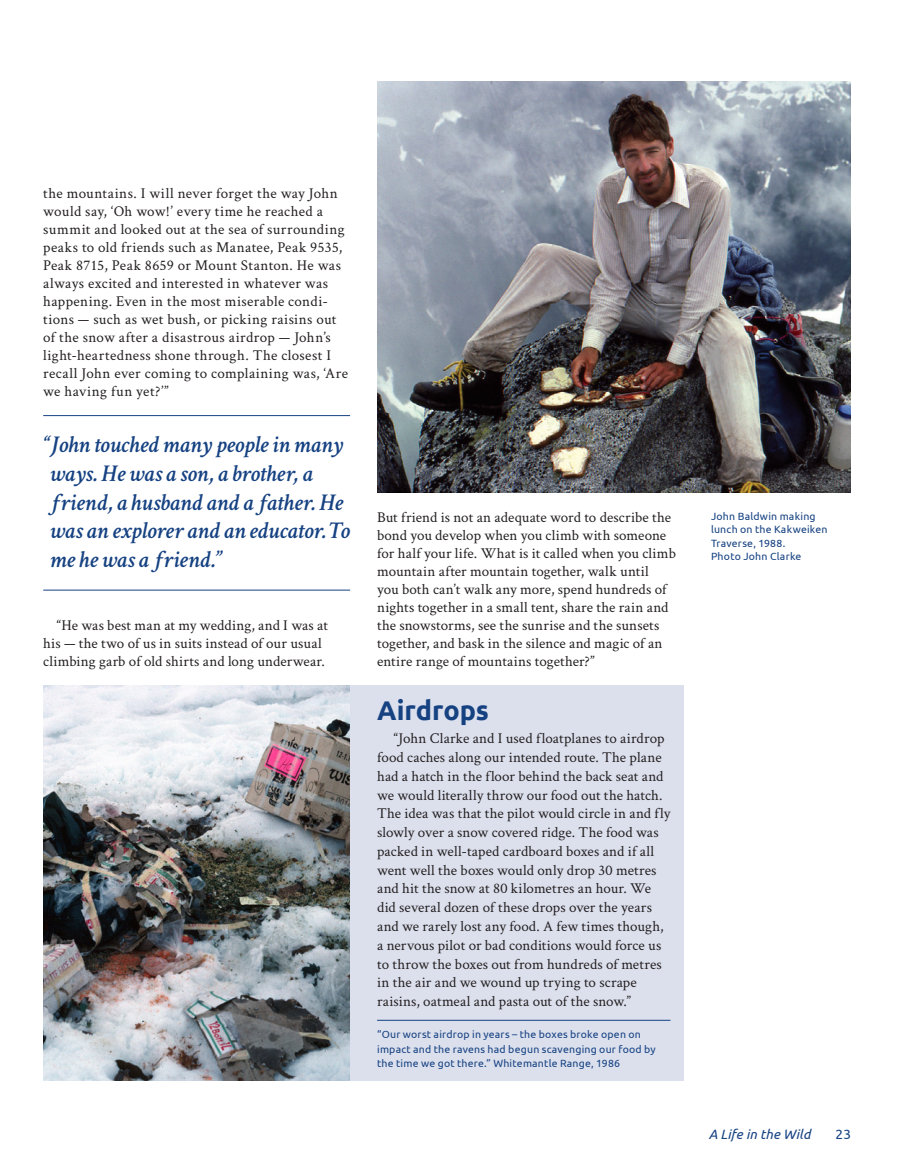
<style>
.page{position:relative;width:905px;height:1175px;background:#fff}
.page>*{position:absolute;margin:0;border:0;box-sizing:border-box;transform-origin:0 0}
.Subtitle_3{font:700 27px "Ubuntu";letter-spacing:-.005em;color:#164282}
.Call_Out_Quote{font:italic 600 24px/28.8px "Crimson Text";letter-spacing:-.005em;color:#164282}
.Body_text{font:15px/18px "Crimson Text";letter-spacing:.01em;color:#231f20}
.t1{font:italic 13.5px "Ubuntu";letter-spacing:.01em;color:#164282}
.t2{font:13.5px "Ubuntu";color:#164282}
.photo_caption_-_COL_Bottom{font:10.5px/14.2px "Ubuntu";letter-spacing:.02em;color:#164282}
.Photo_Caption_-_No_Rule{font:10.5px/13.5px "Ubuntu";letter-spacing:.02em;color:#164282}
</style>
<div class="page">
<hr style="left:43px;top:415px;width:307px;height:1px;background:#164282">
<hr style="left:43px;top:590px;width:307px;height:1px;background:#164282">
<img style="left:377px;top:81px;width:473px;height:411px">
<img style="left:43px;top:685px;width:307px;height:395px">
<div style="left:350px;top:685px;width:334px;height:395px;background:#dce0ed"></div>
<hr style="left:377px;top:1020px;width:293px;height:1px;background:#164282">
<p class="Body_text" style="left:43px;top:184px;width:306px">the mountains. I will never forget the way John would say, ‘Oh wow!’ every time he reached a summit and looked out at the sea of surrounding peaks to old friends such as Manatee, Peak 9535, Peak 8715, Peak 8659 or Mount Stanton. He was always excited and interested in whatever was happening. Even in the most miserable condi&shy;tions — such as wet bush, or picking raisins out of the snow after a disastrous airdrop — John’s light-heartedness shone through. The closest I recall John ever coming to complaining was, ‘Are we having fun yet?’”</p>
<p class="Call_Out_Quote" style="left:43px;top:428px;width:308px">“John touched many people in many ways. He was a son, a brother, a friend, a husband and a father. He was an explorer and an educator. To me he was a friend.”</p>
<p class="Body_text" style="left:43px;top:616px;width:286px;text-indent:14px">“He was best man at my wedding, and I was at his — the two of us in suits instead of our usual climbing garb of old shirts and long underwear.</p>
<p class="Body_text" style="left:377px;top:508px;width:300px">But friend is not an adequate word to describe the bond you develop when you climb with someone for half your life. What is it called when you climb mountain after mountain together, walk until<br>you both can’t walk any more, spend hundreds of nights together in a small tent, share the rain and the snowstorms, see the sunrise and the sunsets together, and bask in the silence and magic of an entire range of mountains together?”</p>
<p class="Subtitle_3" style="left:377px;top:694px;width:113px">Airdrops</p>
<p class="Body_text" style="left:377px;top:728px;width:295px;line-height:18.8px;text-indent:17px">“John Clarke and I used floatplanes to airdrop food caches along our intended route. The plane had a hatch in the floor behind the back seat and we would literally throw our food out the hatch.<br>The idea was that the pilot would circle in and fly slowly over a snow covered ridge. The food was packed in well-taped cardboard boxes and if all went well the boxes would only drop 30 metres and hit the snow at 80 kilometres an hour. We did several dozen of these drops over the years and we rarely lost any food. A few times though, a nervous pilot or bad conditions would force us to throw the boxes out from hundreds of metres in the air and we wound up trying to scrape raisins, oatmeal and pasta out of the snow.”</p>
<p class="photo_caption_-_COL_Bottom" style="left:377px;top:1027px;width:280px">“Our worst airdrop in years – the boxes broke open on impact and the ravens had begun scavenging our food by the time we got there.” Whitemantle Range, 1986</p>
<p class="Photo_Caption_-_No_Rule" style="left:711px;top:509px;width:118px">John Baldwin making lunch on the Kakweiken<br>Traverse, 1988.<br>Photo John Clarke</p>
<p class="t1" style="left:708px;top:1126px;width:103px">A Life in the Wild</p>
<p class="t2" style="left:835px;top:1126px;width:17px">23</p>
</div>
